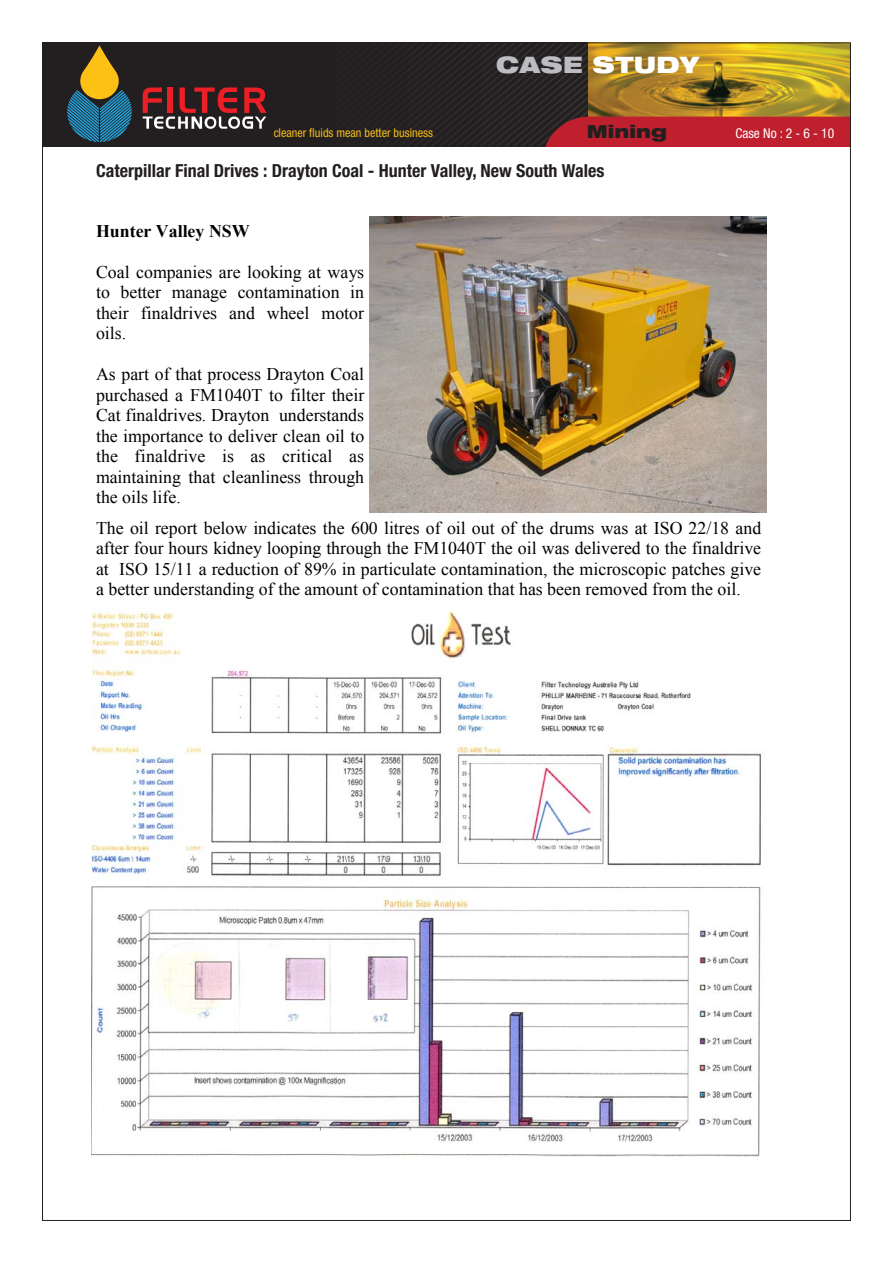
<style>
.page{position:relative;width:893px;height:1263px;background:#fff}
.page>*{position:absolute;margin:0;border:0;box-sizing:border-box;transform-origin:0 0}
.t1{font:900 expanded 22.65px "Helvetica Neue LT Std";letter-spacing:.025em;color:#fff}
.t2{font:700 condensed 18px "Helvetica Neue LT Std";color:#231f20}
.t3{font:900 expanded 18px "Helvetica Neue LT Std";color:#231f20}
.t4{font:17.85px/20.4px "Times New Roman";color:#000;text-align:justify}
.t5{font:700 17.85px "Times New Roman";color:#000}
.t6{font:condensed 13.5px "Helvetica Neue LT Std";color:#fff}
.t7{font:condensed 12.15px "Helvetica Neue LT Std";color:#f4bc18}
.s1{color:#bcbdc0}
</style>
<div class="page">
<div style="left:43px;top:43px;width:807px;height:104px;background:#231f20"></div>
<svg style="left:143px;top:87px;width:124px;height:42px"></svg>
<svg style="left:67px;top:45px;width:65px;height:97px"></svg>
<svg style="left:445px;top:45px;width:143px;height:102px"></svg>
<img style="left:588px;top:45px;width:261px;height:72px">
<div style="left:546px;top:117px;width:303px;height:30px;background:#c01f2d"></div>
<img style="left:92px;top:610px;width:669px;height:547px">
<img style="left:370px;top:216px;width:396px;height:297px">
<p class="t1" style="left:496px;top:50px;width:204px"><span class="s1">CASE</span> STUDY</p>
<p class="t3" style="left:587px;top:120px;width:82px">Mining</p>
<p class="t6" style="left:735px;top:126px;width:100px">Case No : 2 - 6 - 10</p>
<p class="t2" style="left:96px;top:159px;width:510px">Caterpillar Final Drives : Drayton Coal - Hunter Valley, New South Wales</p>
<p class="t7" style="left:274px;top:125px;width:161px">cleaner fluids mean better business</p>
<p class="t5" style="left:96px;top:219px;width:155px">Hunter Valley NSW</p>
<p class="t4" style="left:96px;top:262px;width:270px">Coal companies are looking at ways to better manage contamination in their finaldrives and wheel motor oils.</p>
<p class="t4" style="left:96px;top:364px;width:270px">As part of that process Drayton Coal purchased a FM1040T to filter their Cat finaldrives. Drayton understands the importance to deliver clean oil to the finaldrive is as critical as maintaining that cleanliness through the oils life.</p>
<p class="t4" style="left:96px;top:517px;width:667px">The oil report below indicates the 600 litres of oil out of the drums was at ISO 22/18 and after four hours kidney looping through the FM1040T the oil was delivered to the finaldrive at ISO 15/11 a reduction of 89% in particulate contamination, the microscopic patches give a better understanding of the amount of contamination that has been removed from the oil.</p>
</div>
